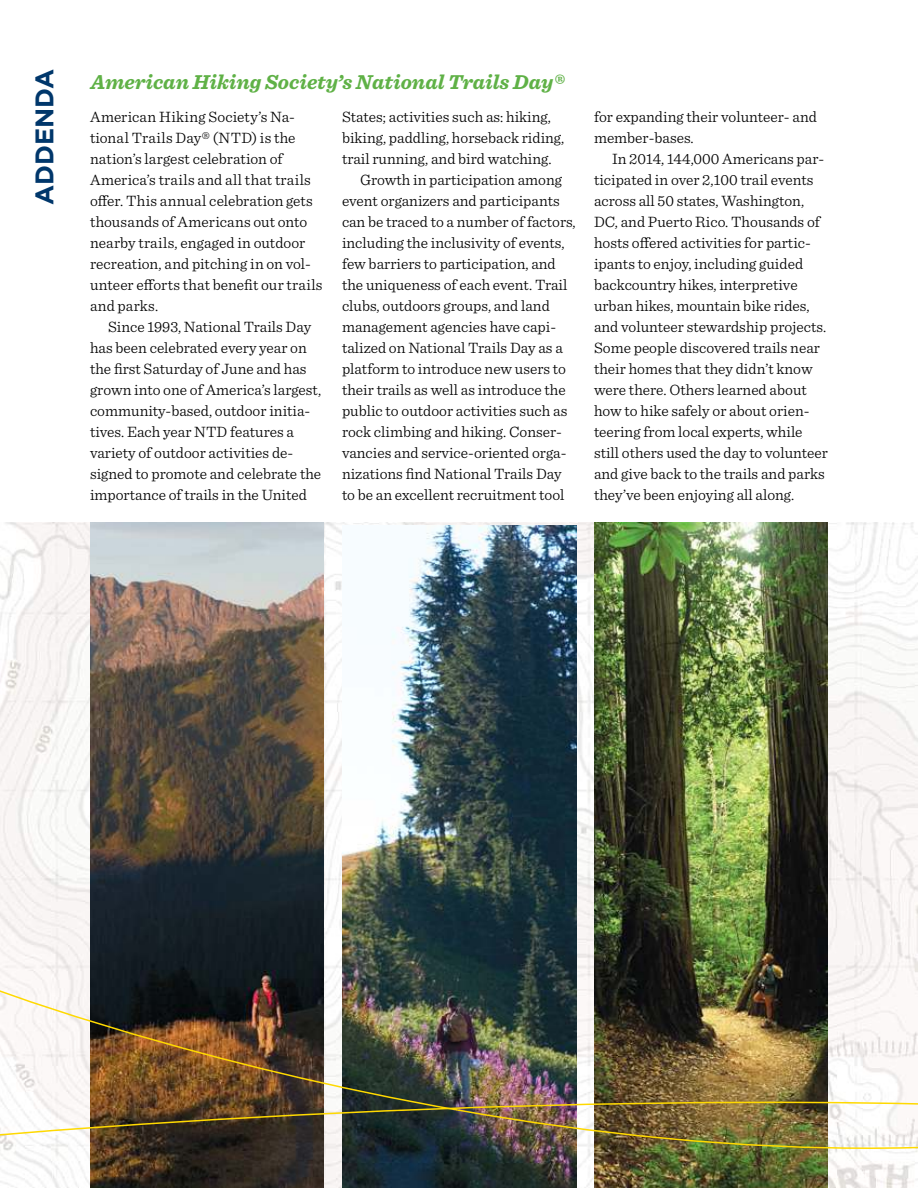
<style>
.page{position:relative;width:918px;height:1188px;background:#fff}
.page>*{position:absolute;margin:0;border:0;box-sizing:border-box;transform-origin:0 0}
.t1{font:700 25.5px "Gotham";color:#00376b}
.t2{font:italic 700 21px "Sentinel";color:#5fb146}
.t3{font:300 15.75px/21px "Sentinel";color:#000}
</style>
<div class="page">
<img style="left:0;top:523px;width:917px;height:456px">
<img style="left:90px;top:523px;width:234px;height:456px">
<img style="left:342px;top:526px;width:234px;height:453px">
<img style="left:594px;top:523px;width:234px;height:456px">
<img style="left:0;top:979px;width:918px;height:209px">
<img style="left:0;top:1066px;width:918px;height:81px">
<h1 class="t1" style="left:33px;top:205px;width:138px;rotate:-90deg">AddendA</h1>
<h2 class="t2" style="left:91px;top:72px;width:475px">American Hiking Society’s National Trails Day®</h2>
<p class="t3" style="left:342px;top:107px;width:210px">States; activities such as: hiking,</p>
<p class="t3" style="left:342px;top:128px;width:224px">biking, paddling, horseback riding,</p>
<p class="t3" style="left:342px;top:149px;width:211px">trail running, and bird watching.</p>
<p class="t3" style="left:360px;top:169px;width:204px">Growth in participation among</p>
<p class="t3" style="left:342px;top:190px;width:219px">event organizers and participants</p>
<p class="t3" style="left:342px;top:211px;width:235px">can be traced to a number of factors,</p>
<p class="t3" style="left:342px;top:232px;width:224px">including the inclusivity of events,</p>
<p class="t3" style="left:342px;top:253px;width:215px">few barriers to participation, and</p>
<p class="t3" style="left:342px;top:274px;width:227px">the uniqueness of each event. Trail</p>
<p class="t3" style="left:342px;top:295px;width:209px">clubs, outdoors groups, and land</p>
<p class="t3" style="left:342px;top:316px;width:216px">management agencies have capi-</p>
<p class="t3" style="left:342px;top:337px;width:222px">talized on National Trails Day as a</p>
<p class="t3" style="left:342px;top:358px;width:225px">platform to introduce new users to</p>
<p class="t3" style="left:342px;top:379px;width:225px">their trails as well as introduce the</p>
<p class="t3" style="left:342px;top:400px;width:227px">public to outdoor activities such as</p>
<p class="t3" style="left:342px;top:421px;width:222px">rock climbing and hiking. Conser-</p>
<p class="t3" style="left:342px;top:442px;width:226px">vancies and service-oriented orga-</p>
<p class="t3" style="left:342px;top:463px;width:221px">nizations find National Trails Day</p>
<p class="t3" style="left:342px;top:484px;width:224px">to be an excellent recruitment tool</p>
<p class="t3" style="left:90px;top:107px;width:234px">American Hiking Society’s Na&shy;tional Trails Day® (NTD) is the nation’s largest celebration of<br>America’s trails and all that trails offer. This annual celebration gets thousands of Americans out onto nearby trails, engaged in outdoor recreation, and pitching in on vol&shy;unteer efforts that benefit our trails and parks.</p>
<p class="t3" style="left:90px;top:317px;width:233px;text-indent:18px">Since 1993, National Trails Day has been celebrated every year on the first Saturday of June and has grown into one of America’s largest, community-based, outdoor initia&shy;tives. Each year NTD features a variety of outdoor activities de&shy;signed to promote and celebrate the importance of trails in the United</p>
<p class="t3" style="left:594px;top:106px;width:224px">for expanding their volunteer- and member-bases.</p>
<p class="t3" style="left:594px;top:148px;width:235px;text-indent:18px">In 2014, 144,000 Americans par&shy;ticipated in over 2,100 trail events across all 50 states, Washington, DC, and Puerto Rico. Thousands of hosts offered activities for partic&shy;ipants to enjoy, including guided backcountry hikes, interpretive urban hikes, mountain bike rides, and volunteer stewardship projects.<br>Some people discovered trails near their homes that they didn’t know were there. Others learned about how to hike safely or about orien&shy;teering from local experts, while still others used the day to volunteer and give back to the trails and parks they’ve been enjoying all along.</p>
</div>
